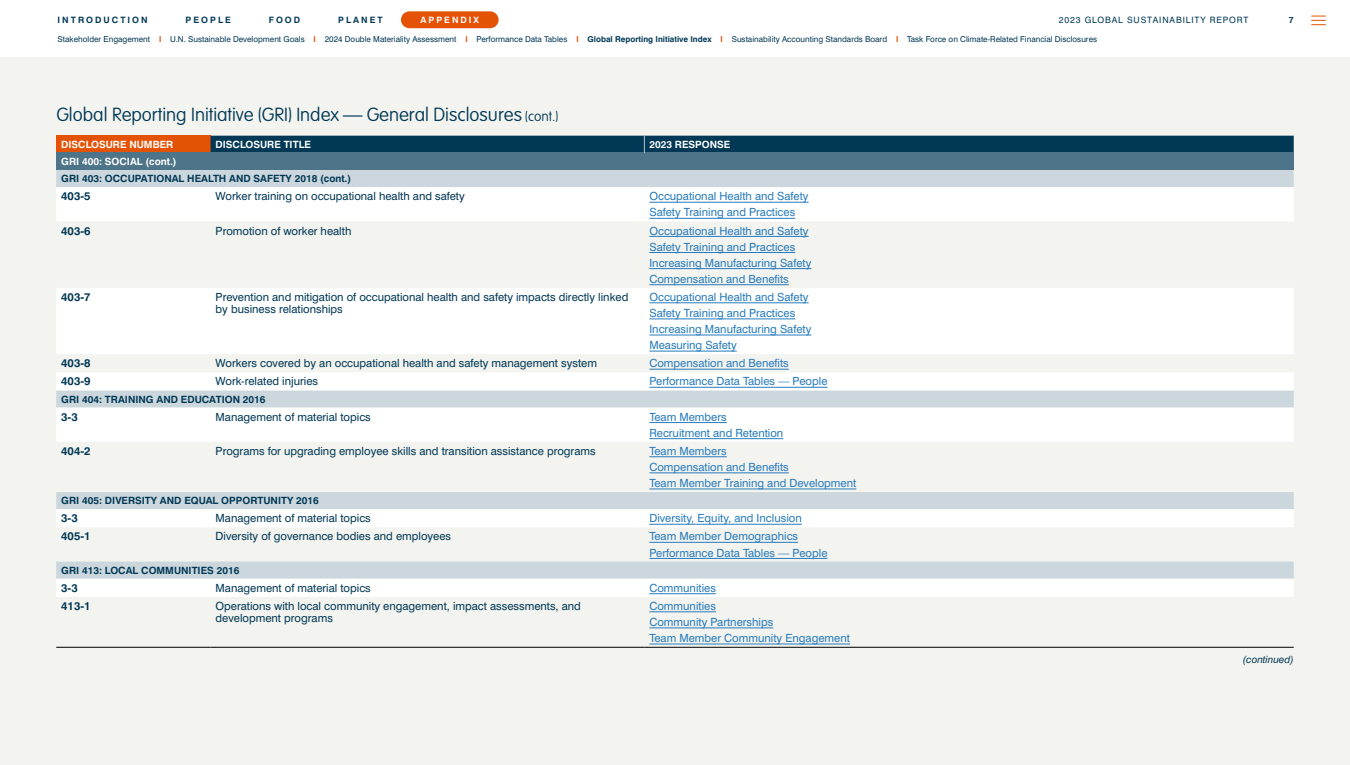
<style>
.page{position:relative;width:1350px;height:765px;background:#fff}
.page>*{position:absolute;margin:0;border:0;box-sizing:border-box;transform-origin:0 0}
.t1{font:100 18.75px "VAG Rounded Std";color:#003855}
.t2{font:11.25px/16.1px "Swiss 721 BT";color:#277bbc}
.t3{font:11.25px/12.5px "Swiss 721 BT";color:#003855}
.t4{font:700 11.25px "Swiss 721 BT";color:#003855}
.t5{font:700 10px "Swiss 721 BT";color:#003855}
.t6{font:700 10px "Swiss 721 BT";color:#fff}
.t7{font:italic 10px "Swiss 721 BT";color:#003855}
.t8{font:8.75px "Swiss 721 BT";letter-spacing:.1em;color:#003855}
.t9{font:700 8.75px "Swiss 721 BT";letter-spacing:.23em;color:#003855}
.t10{font:700 8.75px "Swiss 721 BT";letter-spacing:.23em;color:#fff}
.t11{font:8.12px "Swiss 721 BT";color:#003855}
.s1{font-weight:700;color:#e35205}
.s2{font-weight:700}
.s3{font-size:13.75px}
</style>
<div class="page">
<div style="left:401px;top:11px;width:98px;height:17px;background:#e35205;border-radius:8px"></div>
<svg style="left:1311px;top:16px;width:15px;height:9px"></svg>
<div style="left:0;top:58px;width:1350px;height:707px;background:#f3f3ef"></div>
<div style="left:56px;top:136px;width:155px;height:17px;background:#e35205"></div>
<div style="left:56px;top:153px;width:1238px;height:17px;background:#4d7488"></div>
<div style="left:56px;top:170px;width:1238px;height:17px;background:#ccd7dd"></div>
<svg style="left:56px;top:188px;width:1238px;height:409px"></svg>
<div style="left:211px;top:136px;width:1083px;height:17px;background:#003855"></div>
<hr style="left:56px;top:647px;width:155px;height:1px;background:#000">
<hr style="left:211px;top:647px;width:433px;height:1px;background:#000">
<hr style="left:644px;top:647px;width:650px;height:1px;background:#000">
<hr style="left:649px;top:202px;width:160px;height:1px;background:#277bbc">
<hr style="left:649px;top:218px;width:146px;height:1px;background:#277bbc">
<hr style="left:649px;top:236px;width:160px;height:1px;background:#277bbc">
<hr style="left:649px;top:252px;width:146px;height:1px;background:#277bbc">
<hr style="left:649px;top:268px;width:162px;height:1px;background:#277bbc">
<hr style="left:649px;top:284px;width:140px;height:1px;background:#277bbc">
<hr style="left:649px;top:303px;width:160px;height:1px;background:#277bbc">
<hr style="left:649px;top:319px;width:146px;height:1px;background:#277bbc">
<hr style="left:649px;top:335px;width:162px;height:1px;background:#277bbc">
<hr style="left:649px;top:351px;width:88px;height:1px;background:#277bbc">
<hr style="left:649px;top:369px;width:140px;height:1px;background:#277bbc">
<hr style="left:649px;top:387px;width:179px;height:1px;background:#277bbc">
<hr style="left:649px;top:422px;width:78px;height:1px;background:#277bbc">
<hr style="left:649px;top:438px;width:134px;height:1px;background:#277bbc">
<hr style="left:649px;top:457px;width:78px;height:1px;background:#277bbc">
<hr style="left:649px;top:473px;width:140px;height:1px;background:#277bbc">
<hr style="left:649px;top:489px;width:207px;height:1px;background:#277bbc">
<hr style="left:649px;top:524px;width:153px;height:1px;background:#277bbc">
<hr style="left:649px;top:542px;width:149px;height:1px;background:#277bbc">
<hr style="left:649px;top:558px;width:179px;height:1px;background:#277bbc">
<hr style="left:649px;top:593px;width:67px;height:1px;background:#277bbc">
<hr style="left:649px;top:612px;width:67px;height:1px;background:#277bbc">
<hr style="left:649px;top:628px;width:124px;height:1px;background:#277bbc">
<hr style="left:649px;top:644px;width:201px;height:1px;background:#277bbc">
<p class="t9" style="left:58px;top:14px;width:92px">INTRODUCTION</p>
<p class="t9" style="left:186px;top:14px;width:47px">PEOPLE</p>
<p class="t9" style="left:269px;top:14px;width:33px">FOOD</p>
<p class="t9" style="left:338px;top:14px;width:46px">PLANET</p>
<p class="t10" style="left:421px;top:14px;width:60px">APPENDIX</p>
<p class="t8" style="left:1059px;top:15px;width:191px">2023 GLOBAL SUSTAINABILITY REPORT</p>
<p class="t9" style="left:1289px;top:14px;width:6px">7</p>
<p class="t11" style="left:58px;top:34px;width:1041px">Stakeholder Engagement <span class="s1">l</span> U.N. Sustainable Development Goals <span class="s1">l</span> 2024 Double Materiality Assessment <span class="s1">l</span> Performance Data Tables <span class="s1">l</span> <span class="s2">Global Reporting Initiative Index</span> <span class="s1">l</span> Sustainability Accounting Standards Board <span class="s1">l</span> Task Force on Climate-Related Financial Disclosures</p>
<h1 class="t1" style="left:56px;top:104px;width:503px">Global Reporting Initiative (GRI) Index — General Disclosures <span class="s3">(cont.)</span></h1>
<p class="t6" style="left:61px;top:138px;width:114px">DISCLOSURE NUMBER</p>
<p class="t6" style="left:216px;top:138px;width:97px">DISCLOSURE TITLE</p>
<p class="t6" style="left:649px;top:138px;width:83px">2023 RESPONSE</p>
<p class="t6" style="left:61px;top:155px;width:117px">GRI 400: SOCIAL (cont.)</p>
<p class="t5" style="left:61px;top:173px;width:291px">GRI 403: OCCUPATIONAL HEALTH AND SAFETY 2018 (cont.)</p>
<p class="t4" style="left:61px;top:189px;width:31px">403-5</p>
<p class="t3" style="left:216px;top:190px;width:251px">Worker training on occupational health and safety</p>
<p class="t2" style="left:649px;top:188px;width:161px">Occupational Health and Safety<br>Safety Training and Practices</p>
<p class="t4" style="left:61px;top:224px;width:31px">403-6</p>
<p class="t3" style="left:216px;top:224px;width:137px">Promotion of worker health</p>
<p class="t2" style="left:649px;top:222px;width:164px">Occupational Health and Safety<br>Safety Training and Practices<br>Increasing Manufacturing Safety<br>Compensation and Benefits</p>
<p class="t4" style="left:61px;top:290px;width:31px">403-7</p>
<p class="t3" style="left:216px;top:291px;width:414px">Prevention and mitigation of occupational health and safety impacts directly linked by business relationships</p>
<p class="t2" style="left:649px;top:289px;width:164px">Occupational Health and Safety<br>Safety Training and Practices<br>Increasing Manufacturing Safety<br>Measuring Safety</p>
<p class="t4" style="left:61px;top:356px;width:31px">403-8</p>
<p class="t3" style="left:216px;top:357px;width:383px">Workers covered by an occupational health and safety management system</p>
<p class="t2" style="left:649px;top:355px;width:141px">Compensation and Benefits</p>
<p class="t4" style="left:61px;top:375px;width:31px">403-9</p>
<p class="t3" style="left:216px;top:375px;width:104px">Work-related injuries</p>
<p class="t2" style="left:649px;top:373px;width:180px">Performance Data Tables — People</p>
<p class="t5" style="left:61px;top:393px;width:206px">GRI 404: TRAINING AND EDUCATION 2016</p>
<p class="t4" style="left:61px;top:410px;width:18px">3-3</p>
<p class="t3" style="left:216px;top:410px;width:157px">Management of material topics</p>
<p class="t2" style="left:649px;top:409px;width:135px">Team Members<br>Recruitment and Retention</p>
<p class="t4" style="left:61px;top:444px;width:31px">404-2</p>
<p class="t3" style="left:216px;top:445px;width:382px">Programs for upgrading employee skills and transition assistance programs</p>
<p class="t2" style="left:649px;top:443px;width:208px">Team Members<br>Compensation and Benefits<br>Team Member Training and Development</p>
<p class="t5" style="left:61px;top:495px;width:259px">GRI 405: DIVERSITY AND EQUAL OPPORTUNITY 2016</p>
<p class="t4" style="left:61px;top:511px;width:18px">3-3</p>
<p class="t3" style="left:216px;top:512px;width:157px">Management of material topics</p>
<p class="t2" style="left:649px;top:510px;width:154px">Diversity, Equity, and Inclusion</p>
<p class="t4" style="left:61px;top:530px;width:31px">405-1</p>
<p class="t3" style="left:216px;top:530px;width:237px">Diversity of governance bodies and employees</p>
<p class="t2" style="left:649px;top:528px;width:180px">Team Member Demographics<br>Performance Data Tables — People</p>
<p class="t5" style="left:61px;top:564px;width:180px">GRI 413: LOCAL COMMUNITIES 2016</p>
<p class="t4" style="left:61px;top:581px;width:18px">3-3</p>
<p class="t3" style="left:216px;top:582px;width:157px">Management of material topics</p>
<p class="t2" style="left:649px;top:580px;width:68px">Communities</p>
<p class="t4" style="left:61px;top:599px;width:31px">413-1</p>
<p class="t3" style="left:216px;top:600px;width:367px">Operations with local community engagement, impact assessments, and development programs</p>
<p class="t2" style="left:649px;top:598px;width:202px">Communities<br>Community Partnerships<br>Team Member Community Engagement</p>
<p class="t7" style="left:1243px;top:654px;width:52px">(continued)</p>
</div>
